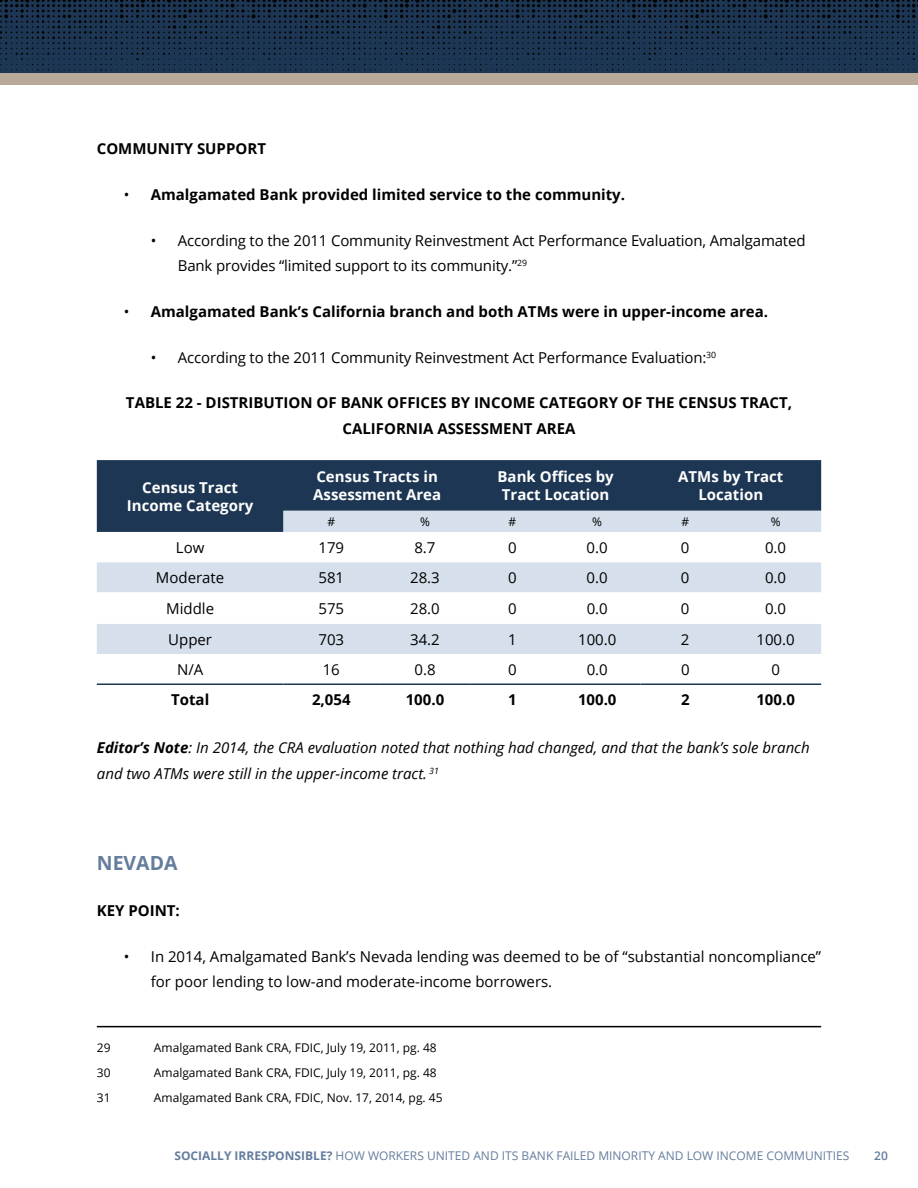
<style>
.page{position:relative;width:918px;height:1188px;background:#fff}
.page>*{position:absolute;margin:0;border:0;box-sizing:border-box;transform-origin:0 0}
.t1{font:700 19.5px "Open Sans";color:#657d9d}
.t2{font:15px/25.5px "Open Sans";letter-spacing:-.01em;color:#000}
.t3{font:700 15px/25.5px "Open Sans";color:#000;text-align:center}
.t4{font:italic 15px/25.5px "Open Sans";color:#000}
.t5{font:700 15px/18px "Open Sans";color:#fff;text-align:center}
.t6{font:12px "Open Sans";color:#000}
.t7{font:12px "Open Sans";color:#657d9d}
.t8{font:600 12px "Open Sans";color:#657d9d}
.s1{font-weight:400}
.s2{font-weight:700}
</style>
<div class="page">
<svg style="left:0;top:0;width:918px;height:73px;background:#19304a"></svg>
<div style="left:0;top:73px;width:918px;height:12px;background:#b9a998"></div>
<div style="left:97px;top:460px;width:724px;height:51px;background:#1d3653"></div>
<svg style="left:97px;top:511px;width:724px;height:21px;background:#a6b4c4"></svg>
<svg style="left:97px;top:562px;width:724px;height:122px"></svg>
<hr style="left:97px;top:683px;width:186px;height:2px;background:#1e3653">
<hr style="left:284px;top:683px;width:95px;height:2px;background:#1e3653">
<hr style="left:379px;top:683px;width:92px;height:2px;background:#1e3653">
<hr style="left:471px;top:683px;width:83px;height:2px;background:#1e3653">
<hr style="left:554px;top:683px;width:86px;height:2px;background:#1e3653">
<hr style="left:640px;top:683px;width:90px;height:2px;background:#1e3653">
<hr style="left:730px;top:683px;width:91px;height:2px;background:#1e3653">
<hr style="left:97px;top:1026px;width:724px;height:1px;background:#000">
<p class="t3" style="left:97px;top:136px;width:171px">COMMUNITY SUPPORT</p>
<p class="t3" style="left:124px;top:181px;width:503px"><span class="s1">•</span> Amalgamated Bank provided limited service to the community.</p>
<p class="t2" style="left:178px;top:227px;width:629px;text-indent:-27px">• According to the 2011 Community Reinvestment Act Performance Evaluation, Amalgamated<br>Bank provides “limited support to its community.”<sup>29</sup></p>
<p class="t3" style="left:124px;top:298px;width:646px"><span class="s1">•</span> Amalgamated Bank’s California branch and both ATMs were in upper-income area.</p>
<p class="t2" style="left:151px;top:344px;width:567px">• According to the 2011 Community Reinvestment Act Performance Evaluation:<sup>30</sup></p>
<p class="t3" style="left:126px;top:390px;width:668px">TABLE 22 - DISTRIBUTION OF BANK OFFICES BY INCOME CATEGORY OF THE CENSUS TRACT,<br>CALIFORNIA ASSESSMENT AREA</p>
<p class="t5" style="left:127px;top:478px;width:128px">Census Tract<br>Income Category</p>
<p class="t5" style="left:313px;top:467px;width:129px;text-align:left">Census Tracts in<br>Assessment Area</p>
<p class="t5" style="left:498px;top:467px;width:118px;text-align:left">Bank Offices by<br>Tract Location</p>
<p class="t5" style="left:678px;top:467px;width:107px">ATMs by Tract<br>Location</p>
<p class="t6" style="left:327px;top:513px;width:9px">#</p>
<p class="t6" style="left:420px;top:513px;width:11px">%</p>
<p class="t6" style="left:509px;top:513px;width:9px">#</p>
<p class="t6" style="left:592px;top:513px;width:11px">%</p>
<p class="t6" style="left:681px;top:513px;width:9px">#</p>
<p class="t6" style="left:771px;top:513px;width:11px">%</p>
<p class="t2" style="left:176px;top:534px;width:30px">Low</p>
<p class="t2" style="left:318px;top:534px;width:27px">179</p>
<p class="t2" style="left:414px;top:534px;width:23px">8.7</p>
<p class="t2" style="left:508px;top:534px;width:10px">0</p>
<p class="t2" style="left:587px;top:534px;width:23px">0.0</p>
<p class="t2" style="left:681px;top:534px;width:10px">0</p>
<p class="t2" style="left:765px;top:534px;width:23px">0.0</p>
<p class="t2" style="left:156px;top:564px;width:70px">Moderate</p>
<p class="t2" style="left:318px;top:564px;width:27px">581</p>
<p class="t2" style="left:410px;top:564px;width:31px">28.3</p>
<p class="t2" style="left:508px;top:564px;width:10px">0</p>
<p class="t2" style="left:587px;top:564px;width:23px">0.0</p>
<p class="t2" style="left:681px;top:564px;width:10px">0</p>
<p class="t2" style="left:765px;top:564px;width:23px">0.0</p>
<p class="t2" style="left:166px;top:595px;width:49px">Middle</p>
<p class="t2" style="left:318px;top:595px;width:27px">575</p>
<p class="t2" style="left:410px;top:595px;width:31px">28.0</p>
<p class="t2" style="left:508px;top:595px;width:10px">0</p>
<p class="t2" style="left:587px;top:595px;width:23px">0.0</p>
<p class="t2" style="left:681px;top:595px;width:10px">0</p>
<p class="t2" style="left:765px;top:595px;width:23px">0.0</p>
<p class="t2" style="left:168px;top:626px;width:45px">Upper</p>
<p class="t2" style="left:318px;top:626px;width:27px">703</p>
<p class="t2" style="left:410px;top:626px;width:31px">34.2</p>
<p class="t2" style="left:508px;top:626px;width:10px">1</p>
<p class="t2" style="left:578px;top:626px;width:40px">100.0</p>
<p class="t2" style="left:681px;top:626px;width:10px">2</p>
<p class="t2" style="left:756px;top:626px;width:40px">100.0</p>
<p class="t2" style="left:177px;top:656px;width:28px">N/A</p>
<p class="t2" style="left:323px;top:656px;width:19px">16</p>
<p class="t2" style="left:414px;top:656px;width:23px">0.8</p>
<p class="t2" style="left:508px;top:656px;width:10px">0</p>
<p class="t2" style="left:587px;top:656px;width:23px">0.0</p>
<p class="t2" style="left:681px;top:656px;width:10px">0</p>
<p class="t2" style="left:771px;top:656px;width:10px">0</p>
<p class="t3" style="left:171px;top:686px;width:40px">Total</p>
<p class="t3" style="left:312px;top:686px;width:40px">2,054</p>
<p class="t3" style="left:406px;top:686px;width:40px">100.0</p>
<p class="t3" style="left:508px;top:686px;width:10px">1</p>
<p class="t3" style="left:578px;top:686px;width:40px">100.0</p>
<p class="t3" style="left:681px;top:686px;width:10px">2</p>
<p class="t3" style="left:756px;top:686px;width:40px">100.0</p>
<p class="t4" style="left:97px;top:735px;width:714px"><span class="s2">Editor’s Note</span>: In 2014, the CRA evaluation noted that nothing had changed, and that the bank’s sole branch and two ATMs were still in the upper-income tract. <sup>31</sup></p>
<h1 class="t1" style="left:97px;top:850px;width:82px">NEVADA</h1>
<p class="t3" style="left:97px;top:898px;width:85px">KEY POINT:</p>
<p class="t2" style="left:151px;top:943px;width:672px;text-indent:-27px">• In 2014, Amalgamated Bank’s Nevada lending was deemed to be of “substantial noncompliance” for poor lending to low-and moderate-income borrowers.</p>
<p class="t6" style="left:97px;top:1039px;width:15px">29</p>
<p class="t6" style="left:154px;top:1039px;width:284px">Amalgamated Bank CRA, FDIC, July 19, 2011, pg. 48</p>
<p class="t6" style="left:97px;top:1064px;width:15px">30</p>
<p class="t6" style="left:154px;top:1064px;width:284px">Amalgamated Bank CRA, FDIC, July 19, 2011, pg. 48</p>
<p class="t6" style="left:97px;top:1090px;width:15px">31</p>
<p class="t6" style="left:154px;top:1090px;width:290px">Amalgamated Bank CRA, FDIC, Nov. 17, 2014, pg. 45</p>
<p class="t7" style="left:174px;top:1147px;width:677px"><span class="s2">SOCIALLY IRRESPONSIBLE?</span> HOW WORKERS UNITED AND ITS BANK FAILED MINORITY AND LOW INCOME COMMUNITIES</p>
<p class="t8" style="left:874px;top:1147px;width:15px">20</p>
</div>
